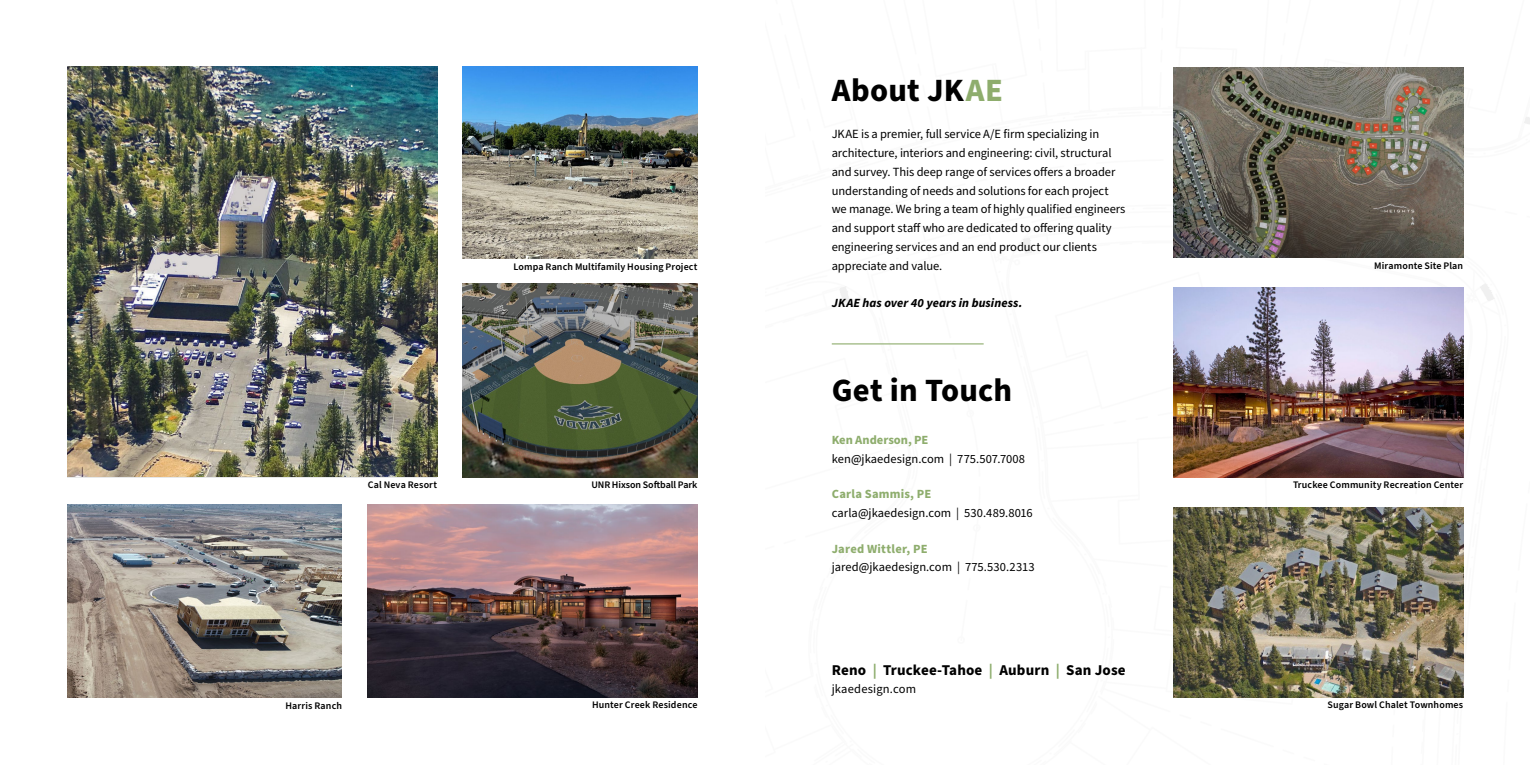
<style>
.page{position:relative;width:1530px;height:765px;background:#fff}
.page>*{position:absolute;margin:0;border:0;box-sizing:border-box;transform-origin:0 0}
.t1{font:700 32.5px "Source Sans Pro";letter-spacing:.005em;color:#000}
.t2{font:700 15px "Source Sans Pro";letter-spacing:.01em;color:#000}
.t3{font:12.5px/18.8px "Source Sans Pro";letter-spacing:-.005em;color:#000}
.t4{font:700 12.5px "Source Sans Pro";letter-spacing:.015em;color:#8ead6d}
.t5{font:italic 700 12.5px "Source Sans Pro";letter-spacing:.005em;color:#000}
.t6{font:12.5px "Source Sans Pro";letter-spacing:.015em;color:#000}
.t7{font:600 10px "Source Sans Pro";letter-spacing:.01em;color:#000}
.s1{color:#8ead6d}
</style>
<div class="page">
<img style="left:462px;top:284px;width:236px;height:194px">
<img style="left:462px;top:67px;width:236px;height:192px">
<img style="left:68px;top:67px;width:369px;height:410px">
<img style="left:68px;top:504px;width:274px;height:194px">
<img style="left:367px;top:504px;width:331px;height:194px">
<hr style="left:832px;top:343px;width:152px;height:2px;background:#99b57c">
<img style="left:1174px;top:507px;width:289px;height:191px">
<img style="left:1174px;top:68px;width:289px;height:190px">
<img style="left:1174px;top:287px;width:289px;height:191px">
<p class="t7" style="left:513px;top:260px;width:186px">Lompa Ranch Multifamily Housing Project</p>
<p class="t7" style="left:368px;top:478px;width:71px">Cal Neva Resort</p>
<p class="t7" style="left:591px;top:478px;width:108px">UNR Hixson Softball Park</p>
<p class="t7" style="left:286px;top:699px;width:58px">Harris Ranch</p>
<p class="t7" style="left:592px;top:698px;width:107px">Hunter Creek Residence</p>
<h1 class="t1" style="left:832px;top:68px;width:173px">About JK<span class="s1">AE</span></h1>
<p class="t3" style="left:832px;top:125px;width:295px">JKAE is a premier, full service A/E firm specializing in architecture, interiors and engineering: civil, structural and survey. This deep range of services offers a broader understanding of needs and solutions for each project we manage. We bring a team of highly qualified engineers and support staff who are dedicated to offering quality engineering services and an end product our clients appreciate and value.</p>
<p class="t5" style="left:832px;top:294px;width:192px">JKAE has over 40 years in business.</p>
<h1 class="t1" style="left:832px;top:368px;width:182px">Get in Touch</h1>
<p class="t4" style="left:832px;top:431px;width:98px">Ken Anderson, PE</p>
<p class="t3" style="left:832px;top:450px;width:195px">ken@jkaedesign.com | 775.507.7008</p>
<p class="t4" style="left:832px;top:486px;width:101px">Carla Sammis, PE</p>
<p class="t3" style="left:832px;top:504px;width:203px">carla@jkaedesign.com | 530.489.8016</p>
<p class="t4" style="left:832px;top:540px;width:97px">Jared Wittler, PE</p>
<p class="t3" style="left:832px;top:558px;width:204px">jared@jkaedesign.com | 775.530.2313</p>
<p class="t2" style="left:832px;top:660px;width:295px">Reno <span class="s1">|</span> Truckee-Tahoe <span class="s1">|</span> Auburn <span class="s1">|</span> San Jose</p>
<p class="t6" style="left:832px;top:680px;width:86px">jkaedesign.com</p>
<p class="t7" style="left:1374px;top:259px;width:90px">Miramonte Site Plan</p>
<p class="t7" style="left:1293px;top:478px;width:172px">Truckee Community Recreation Center</p>
<p class="t7" style="left:1328px;top:698px;width:137px">Sugar Bowl Chalet Townhomes</p>
</div>
